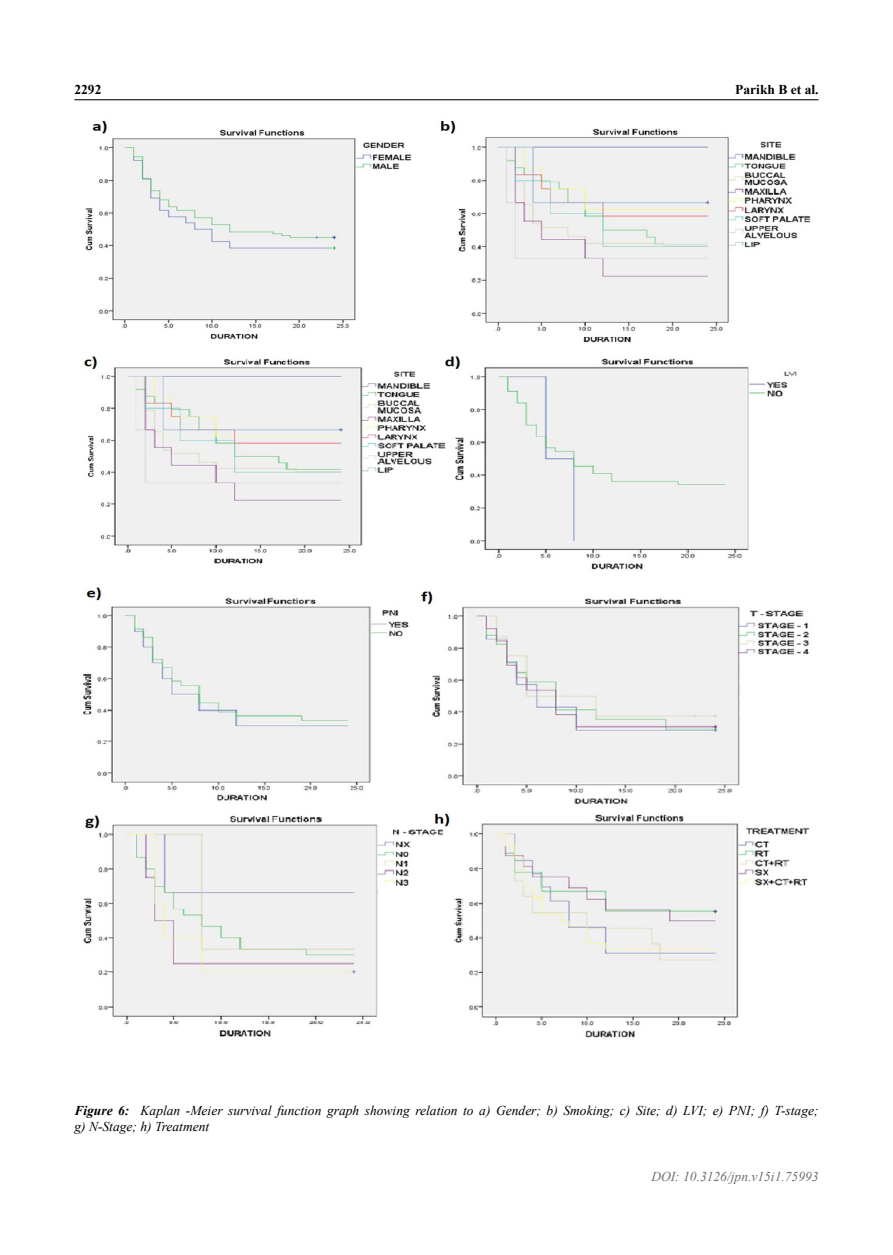
<style>
.page{position:relative;width:893px;height:1255px;background:#fff}
.page>*{position:absolute;margin:0;border:0;box-sizing:border-box;transform-origin:0 0}
.t1{font:italic 13.5px/16.2px "Times New Roman";color:#000}
.t2{font:italic 13.5px "Times New Roman";color:#6d6e71}
.t3{font:700 13.5px "Times New Roman";color:#000}
.s1{font-weight:700}
</style>
<div class="page">
<hr style="left:74px;top:99px;width:745px;height:1px;background:#000">
<img style="left:83px;top:120px;width:728px;height:918px">
<p class="t3" style="left:74px;top:80px;width:28px">2292</p>
<p class="t3" style="left:735px;top:80px;width:85px">Parikh B et al.</p>
<p class="t1" style="left:74px;top:1101px;width:746px"><span class="s1">Figure 6:</span> Kaplan -Meier survival function graph showing relation to a) Gender; b) Smoking; c) Site; d) LVI; e) PNI; f) T-stage; g) N-Stage; h) Treatment</p>
<p class="t2" style="left:651px;top:1167px;width:169px">DOI: 10.3126/jpn.v15i1.75993</p>
</div>
